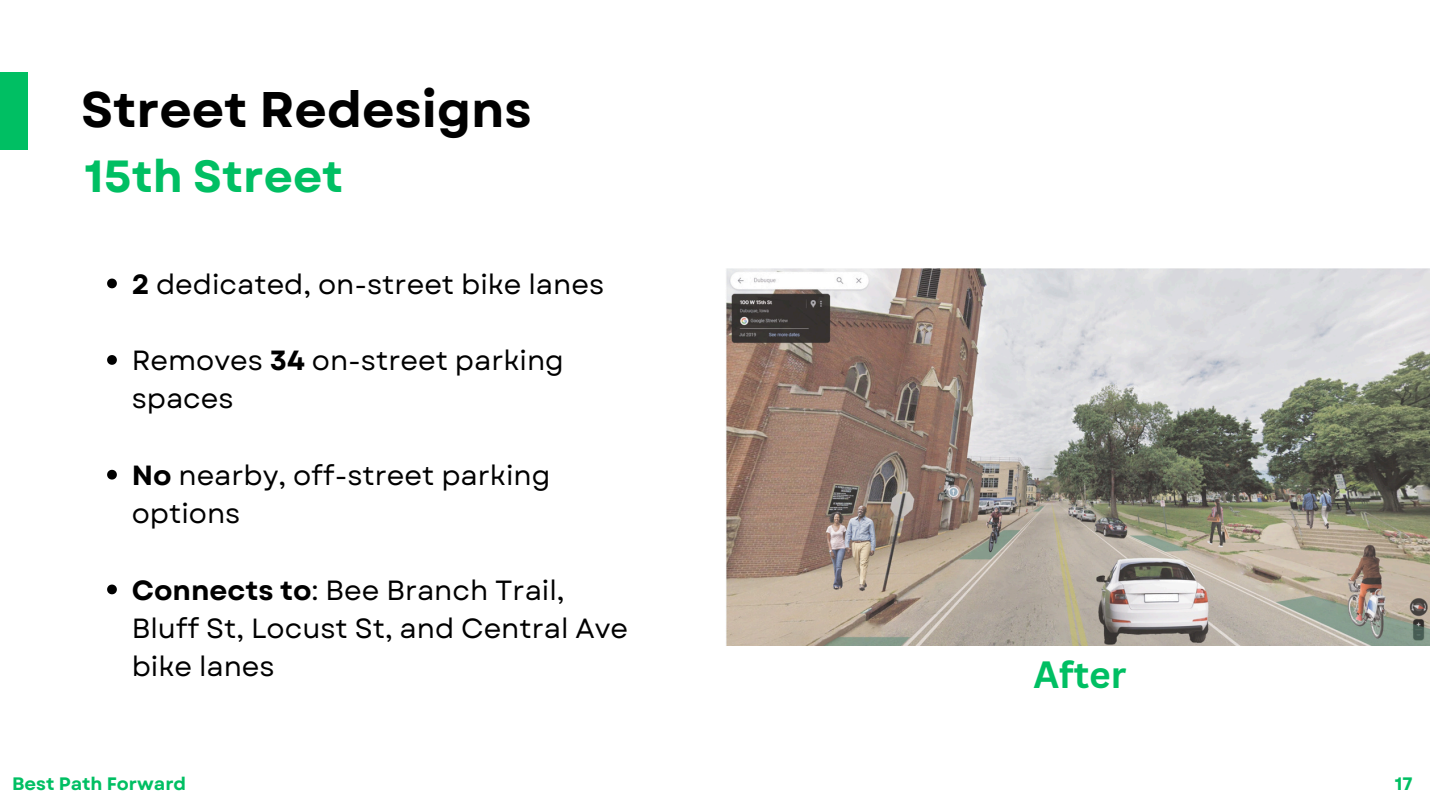
<style>
.page{position:relative;width:1440px;height:810px;background:#fff}
.page>*{position:absolute;margin:0;border:0;box-sizing:border-box;transform-origin:0 0}
.t1{font:700 50px "Garet";color:#000}
.t2{font:700 45px "Garet";color:#00bf63}
.t3{font:700 37px "Canva Sans";color:#00bf63}
.t4{font:27.7px/38.2px "Garet";color:#000}
.t5{font:700 18px "Garet";color:#00bf63}
.s1{font-weight:700}
</style>
<div class="page">
<div style="left:0;top:72px;width:28px;height:78px;background:#00bf63"></div>
<img style="left:726px;top:269px;width:703px;height:377px">
<svg style="left:107px;top:279px;width:10px;height:9px"></svg>
<svg style="left:107px;top:355px;width:10px;height:10px"></svg>
<svg style="left:107px;top:470px;width:10px;height:10px"></svg>
<svg style="left:107px;top:585px;width:10px;height:9px"></svg>
<h3 class="t1" style="left:81px;top:73px;width:452px">Street Redesigns</h3>
<p class="t2" style="left:85px;top:144px;width:260px">15th Street</p>
<p class="t4" style="left:132px;top:265px;width:474px"><span class="s1">2</span> dedicated, on-street bike lanes</p>
<p class="t4" style="left:132px;top:341px;width:434px">Removes <span class="s1">34</span> on-street parking spaces</p>
<p class="t4" style="left:132px;top:456px;width:420px"><span class="s1">No</span> nearby, off-street parking options</p>
<p class="t4" style="left:132px;top:571px;width:498px"><span class="s1">Connects to</span>: Bee Branch Trail,<br>Bluff St, Locust St, and Central Ave bike lanes</p>
<h3 class="t3" style="left:1034px;top:648px;width:94px">After</h3>
<h1 class="t5" style="left:12px;top:770px;width:176px">Best Path Forward</h1>
<p class="t5" style="left:1395px;top:770px;width:19px">17</p>
</div>
